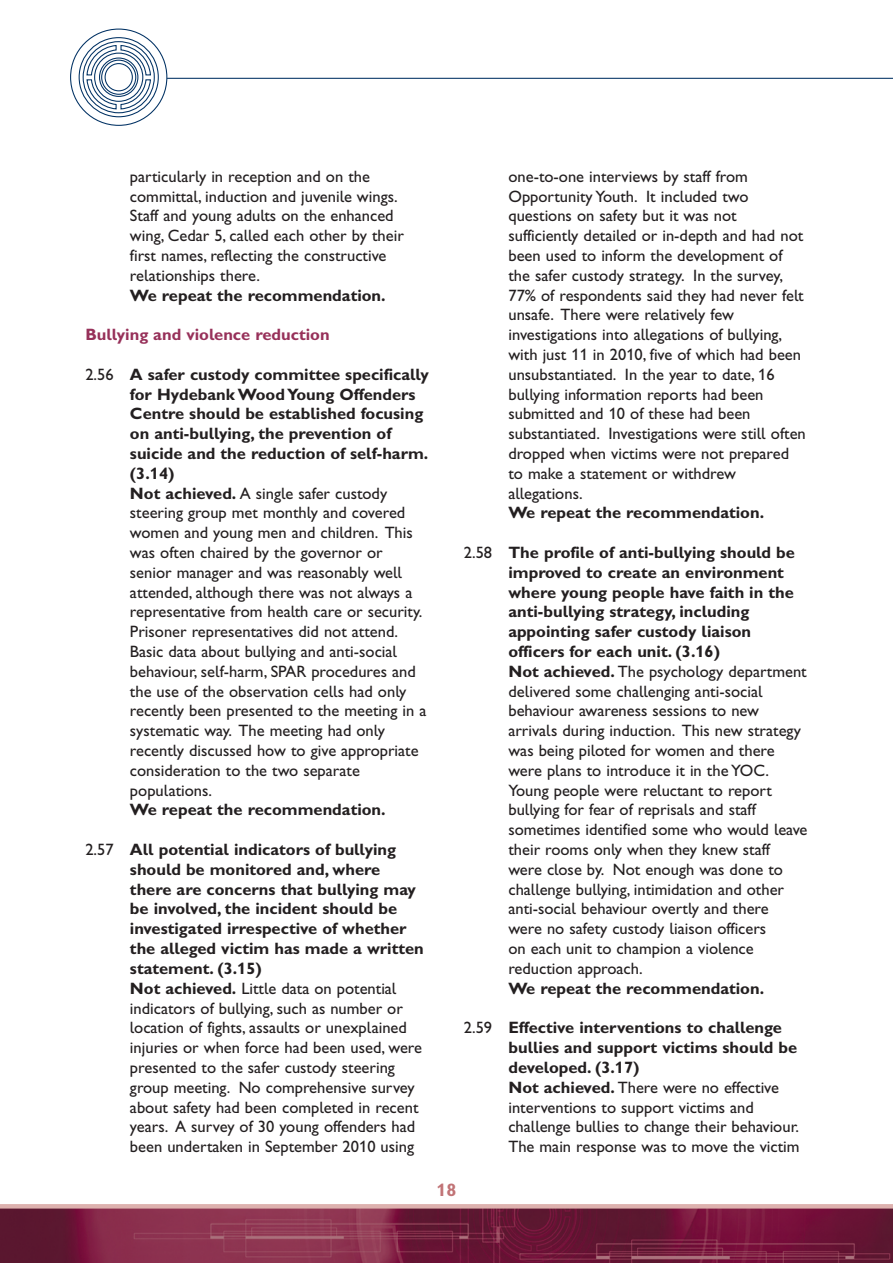
<style>
.page{position:relative;width:893px;height:1263px;background:#fff}
.page>*{position:absolute;margin:0;border:0;box-sizing:border-box;transform-origin:0 0}
.t1{font:18px "Gill Sans Hta Bold Plain";color:#c17376}
.t2{font:16.5px/19.8px "Gill Sans Hta";color:#231f20}
.t3{font:16.5px/19.8px "Gill Sans Hta Bold Plain";color:#231f20}
.t4{font:16.5px "Gill Sans Hta Bold Plain";color:#97315a}
.s1{font-family:"Gill Sans Hta"}
.s2{font-family:"Gill Sans Hta Bold Plain"}
</style>
<div class="page">
<hr style="left:167px;top:78px;width:726px;height:1px;background:#003163">
<div style="left:83px;top:41px;width:72px;height:72px;border:1px solid #003163;border-radius:50%"></div>
<div style="left:79px;top:37px;width:80px;height:80px;border:1px solid #003163;border-radius:50%"></div>
<svg style="left:86px;top:44px;width:66px;height:66px"></svg>
<img style="left:0;top:1208px;width:893px;height:55px">
<hr style="left:0;top:1204px;width:893px;height:4px;background:#ddb1ae">
<p class="t2" style="left:130px;top:168px;width:275px">particularly in reception and on the committal, induction and juvenile wings.<br>Staff and young adults on the enhanced wing, Cedar 5, called each other by their first names, reflecting the constructive relationships there.</p>
<p class="t3" style="left:130px;top:287px;width:257px">We repeat the recommendation.</p>
<p class="t4" style="left:85px;top:329px;width:246px">Bullying and violence reduction</p>
<p class="t3" style="left:130px;top:366px;width:301px;text-indent:-45px"><span class="s1">2.56</span> A safer custody committee specifically for Hydebank WoodYoung Offenders Centre should be established focusing on anti-bullying, the prevention of suicide and the reduction of self-harm. (3.14)</p>
<p class="t2" style="left:130px;top:485px;width:298px"><span class="s2">Not achieved.</span> A single safer custody steering group met monthly and covered women and young men and children. This was often chaired by the governor or senior manager and was reasonably well attended, although there was not always a representative from health care or security.<br>Prisoner representatives did not attend.<br>Basic data about bullying and anti-social behaviour, self-harm, SPAR procedures and the use of the observation cells had only recently been presented to the meeting in a systematic way. The meeting had only recently discussed how to give appropriate consideration to the two separate populations.</p>
<p class="t3" style="left:130px;top:802px;width:257px">We repeat the recommendation.</p>
<p class="t3" style="left:130px;top:841px;width:295px;text-indent:-45px"><span class="s1">2.57</span> All potential indicators of bullying should be monitored and, where there are concerns that bullying may be involved, the incident should be investigated irrespective of whether the alleged victim has made a written statement. (3.15)</p>
<p class="t2" style="left:130px;top:980px;width:294px"><span class="s2">Not achieved.</span> Little data on potential indicators of bullying, such as number or location of fights, assaults or unexplained injuries or when force had been used, were presented to the safer custody steering group meeting. No comprehensive survey about safety had been completed in recent years. A survey of 30 young offenders had been undertaken in September 2010 using</p>
<p class="t2" style="left:508px;top:168px;width:299px">one-to-one interviews by staff from Opportunity Youth. It included two questions on safety but it was not sufficiently detailed or in-depth and had not been used to inform the development of the safer custody strategy. In the survey, 77% of respondents said they had never felt unsafe. There were relatively few investigations into allegations of bullying, with just 11 in 2010, five of which had been unsubstantiated. In the year to date, 16 bullying information reports had been submitted and 10 of these had been substantiated. Investigations were still often dropped when victims were not prepared to make a statement or withdrew allegations.</p>
<p class="t3" style="left:508px;top:505px;width:257px">We repeat the recommendation.</p>
<p class="t3" style="left:508px;top:544px;width:288px;text-indent:-45px"><span class="s1">2.58</span> The profile of anti-bullying should be improved to create an environment where young people have faith in the anti-bullying strategy, including appointing safer custody liaison officers for each unit. (3.16)</p>
<p class="t2" style="left:508px;top:663px;width:301px"><span class="s2">Not achieved.</span> The psychology department delivered some challenging anti-social behaviour awareness sessions to new arrivals during induction. This new strategy was being piloted for women and there were plans to introduce it in the YOC.<br>Young people were reluctant to report bullying for fear of reprisals and staff sometimes identified some who would leave their rooms only when they knew staff were close by. Not enough was done to challenge bullying, intimidation and other anti-social behaviour overtly and there<br>were no safety custody liaison officers<br>on each unit to champion a violence reduction approach.</p>
<p class="t3" style="left:508px;top:980px;width:257px">We repeat the recommendation.</p>
<p class="t3" style="left:508px;top:1019px;width:290px;text-indent:-45px"><span class="s1">2.59</span> Effective interventions to challenge bullies and support victims should be developed. (3.17)</p>
<p class="t2" style="left:508px;top:1079px;width:293px"><span class="s2">Not achieved.</span> There were no effective interventions to support victims and challenge bullies to change their behaviour.<br>The main response was to move the victim</p>
<p class="t1" style="left:437px;top:1184px;width:21px">18</p>
</div>
